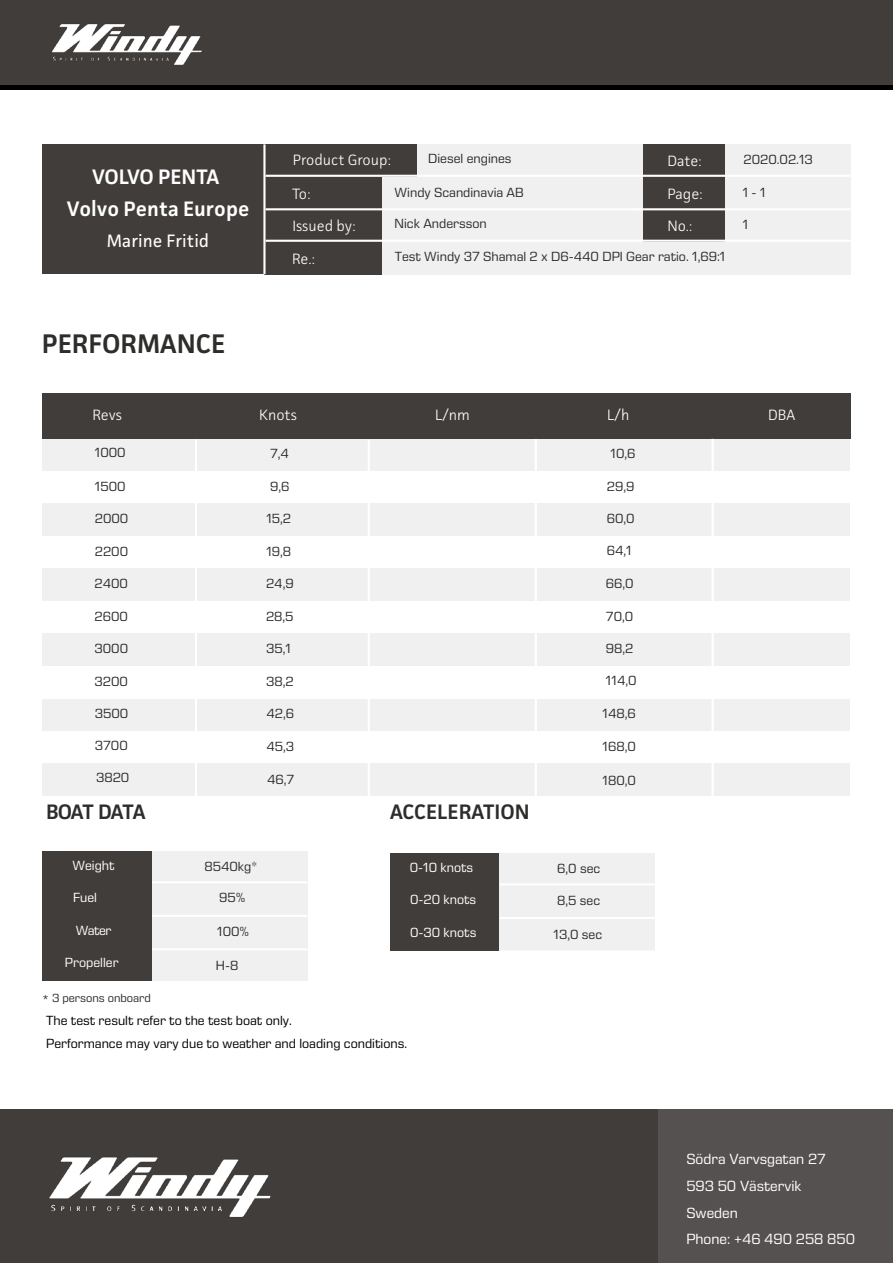
<style>
.page{position:relative;width:893px;height:1263px;background:#fff}
.page>*{position:absolute;margin:0;border:0;box-sizing:border-box;transform-origin:0 0}
.t1{font:600 27px "Facit";color:#2d2d2c}
.t2{font:600 21px/32.2px "Facit";color:#fff;text-align:center}
.t3{font:600 21px "Facit";letter-spacing:-.015em;color:#2d2d2c}
.t4{font:600 21px "Facit";letter-spacing:-.05em;color:#2d2d2c}
.t5{font:18px "Facit";color:#fff}
.t6{font:300 15px "Facit";color:#fff}
.t7{font:15px/26.7px "Eurostile Next LT Pro";color:#fff}
.t8{font:13.5px "Eurostile Next LT Pro";color:#2d2d2c}
.t9{font:13.5px/23px "Eurostile Next LT Pro";color:#000}
.t10{font:13.5px "Eurostile Next LT Pro";color:#fff}
.t11{font:12px "Eurostile Next LT Pro";color:#2d2d2c}
.t12{font:300 12px "Facit";color:#2d2d2c}
</style>
<div class="page">
<div style="left:43px;top:698px;width:807px;height:33px;background:#f0f0f0"></div>
<div style="left:0;top:0;width:893px;height:85px;background:#403d3b"></div>
<div style="left:0;top:85px;width:893px;height:5px;background:#000"></div>
<div style="left:43px;top:438px;width:807px;height:33px;background:#f0f0f0"></div>
<div style="left:0;top:1110px;width:660px;height:153px;background:#403d3b"></div>
<div style="left:659px;top:1110px;width:234px;height:153px;background:#555150"></div>
<img style="left:49px;top:1157px;width:222px;height:60px">
<div style="left:43px;top:503px;width:807px;height:33px;background:#f0f0f0"></div>
<div style="left:42px;top:568px;width:808px;height:33px;background:#f0f0f0"></div>
<div style="left:42px;top:633px;width:808px;height:33px;background:#f0f0f0"></div>
<img style="left:52px;top:24px;width:150px;height:41px">
<div style="left:42px;top:851px;width:110px;height:130px;background:#403d3b"></div>
<div style="left:152px;top:851px;width:155px;height:32px;background:#f0f0f0"></div>
<div style="left:152px;top:883px;width:155px;height:33px;background:#f0f0f0"></div>
<div style="left:152px;top:916px;width:155px;height:32px;background:#f0f0f0"></div>
<div style="left:152px;top:948px;width:155px;height:33px;background:#f0f0f0"></div>
<hr style="left:152px;top:881px;width:155px;height:2px;background:#fff">
<hr style="left:152px;top:915px;width:155px;height:2px;background:#fff">
<hr style="left:152px;top:948px;width:155px;height:2px;background:#fff">
<div style="left:264px;top:177px;width:118px;height:32px;background:#403d3b"></div>
<div style="left:382px;top:177px;width:261px;height:32px;background:#f0f0f0"></div>
<div style="left:264px;top:209px;width:118px;height:33px;background:#403d3b"></div>
<div style="left:382px;top:209px;width:261px;height:33px;background:#f0f0f0"></div>
<div style="left:264px;top:242px;width:118px;height:32px;background:#403d3b"></div>
<div style="left:382px;top:242px;width:468px;height:32px;background:#f0f0f0"></div>
<div style="left:643px;top:144px;width:82px;height:33px;background:#403d3b"></div>
<div style="left:725px;top:144px;width:125px;height:33px;background:#f0f0f0"></div>
<div style="left:643px;top:177px;width:82px;height:32px;background:#403d3b"></div>
<div style="left:725px;top:177px;width:125px;height:32px;background:#f0f0f0"></div>
<div style="left:643px;top:209px;width:82px;height:33px;background:#403d3b"></div>
<div style="left:725px;top:209px;width:125px;height:33px;background:#f0f0f0"></div>
<div style="left:265px;top:144px;width:152px;height:33px;background:#403d3b"></div>
<div style="left:417px;top:144px;width:226px;height:33px;background:#f0f0f0"></div>
<div style="left:43px;top:144px;width:222px;height:130px;background:#403d3b"></div>
<hr style="left:266px;top:240px;width:377px;height:2px;background:#fff">
<hr style="left:266px;top:208px;width:377px;height:2px;background:#fff">
<hr style="left:266px;top:175px;width:377px;height:2px;background:#fff">
<hr style="left:643px;top:175px;width:207px;height:2px;background:#fff">
<hr style="left:638px;top:208px;width:212px;height:2px;background:#fff">
<hr style="left:643px;top:240px;width:207px;height:2px;background:#fff">
<hr style="left:263px;top:144px;width:3px;height:130px;background:#fff">
<div style="left:390px;top:853px;width:110px;height:97px;background:#403d3b"></div>
<div style="left:500px;top:853px;width:155px;height:32px;background:#f0f0f0"></div>
<div style="left:500px;top:885px;width:155px;height:33px;background:#f0f0f0"></div>
<div style="left:500px;top:918px;width:155px;height:32px;background:#f0f0f0"></div>
<hr style="left:500px;top:883px;width:155px;height:2px;background:#fff">
<hr style="left:500px;top:917px;width:155px;height:2px;background:#fff">
<div style="left:43px;top:393px;width:808px;height:45px;background:#403d3b"></div>
<div style="left:42px;top:763px;width:808px;height:33px;background:#f0f0f0"></div>
<hr style="left:711px;top:439px;width:3px;height:380px;background:#fff">
<hr style="left:535px;top:439px;width:2px;height:365px;background:#fff">
<hr style="left:368px;top:440px;width:2px;height:365px;background:#fff">
<hr style="left:195px;top:440px;width:2px;height:365px;background:#fff">
<h2 class="t2" style="left:67px;top:160px;width:184px">VOLVO PENTA<br>Volvo Penta Europe</h2>
<h3 class="t5" style="left:107px;top:229px;width:104px">Marine Fritid</h3>
<h1 class="t1" style="left:42px;top:327px;width:185px">PERFORMANCE</h1>
<p class="t6" style="left:293px;top:151px;width:100px">Product Group:</p>
<p class="t8" style="left:428px;top:151px;width:85px">Diesel engines</p>
<p class="t6" style="left:667px;top:152px;width:36px">Date:</p>
<p class="t8" style="left:744px;top:152px;width:71px">2020.02.13</p>
<p class="t6" style="left:667px;top:184px;width:37px">Page:</p>
<p class="t8" style="left:743px;top:185px;width:24px">1 - 1</p>
<p class="t6" style="left:667px;top:217px;width:27px">No.:</p>
<p class="t8" style="left:743px;top:217px;width:7px">1</p>
<p class="t6" style="left:292px;top:184px;width:20px">To:</p>
<p class="t8" style="left:395px;top:185px;width:131px">Windy Scandinavia AB</p>
<p class="t6" style="left:292px;top:217px;width:65px">Issued by:</p>
<p class="t8" style="left:395px;top:216px;width:94px">Nick Andersson</p>
<p class="t6" style="left:292px;top:249px;width:24px">Re.:</p>
<p class="t8" style="left:395px;top:249px;width:332px">Test Windy 37 Shamal 2 x D6-440 DPI Gear ratio. 1,69:1</p>
<p class="t6" style="left:92px;top:406px;width:31px">Revs</p>
<p class="t6" style="left:259px;top:406px;width:39px">Knots</p>
<p class="t6" style="left:435px;top:406px;width:36px">L/nm</p>
<p class="t6" style="left:607px;top:406px;width:24px">L/h</p>
<p class="t6" style="left:768px;top:406px;width:29px">DBA</p>
<p class="t8" style="left:95px;top:445px;width:32px">1000</p>
<p class="t8" style="left:95px;top:479px;width:32px">1500</p>
<p class="t8" style="left:95px;top:511px;width:35px">2000</p>
<p class="t8" style="left:95px;top:544px;width:35px">2200</p>
<p class="t8" style="left:95px;top:576px;width:35px">2400</p>
<p class="t8" style="left:95px;top:609px;width:35px">2600</p>
<p class="t8" style="left:95px;top:641px;width:35px">3000</p>
<p class="t8" style="left:95px;top:674px;width:35px">3200</p>
<p class="t8" style="left:95px;top:706px;width:35px">3500</p>
<p class="t8" style="left:270px;top:446px;width:20px">7,4</p>
<p class="t8" style="left:270px;top:479px;width:21px">9,6</p>
<p class="t8" style="left:266px;top:511px;width:26px">15,2</p>
<p class="t8" style="left:266px;top:544px;width:26px">19,8</p>
<p class="t8" style="left:266px;top:576px;width:29px">24,9</p>
<p class="t8" style="left:266px;top:609px;width:29px">28,5</p>
<p class="t8" style="left:266px;top:641px;width:26px">35,1</p>
<p class="t8" style="left:266px;top:674px;width:29px">38,2</p>
<p class="t8" style="left:266px;top:706px;width:29px">42,6</p>
<p class="t8" style="left:610px;top:446px;width:27px">10,6</p>
<p class="t8" style="left:607px;top:479px;width:29px">29,9</p>
<p class="t8" style="left:607px;top:511px;width:29px">60,0</p>
<p class="t8" style="left:607px;top:543px;width:26px">64,1</p>
<p class="t8" style="left:606px;top:576px;width:29px">66,0</p>
<p class="t8" style="left:606px;top:609px;width:29px">70,0</p>
<p class="t8" style="left:606px;top:641px;width:29px">98,2</p>
<p class="t8" style="left:606px;top:673px;width:32px">114,0</p>
<p class="t8" style="left:603px;top:706px;width:35px">148,6</p>
<p class="t8" style="left:95px;top:738px;width:34px">3700</p>
<p class="t8" style="left:266px;top:739px;width:29px">45,3</p>
<p class="t8" style="left:603px;top:739px;width:35px">168,0</p>
<p class="t8" style="left:96px;top:769px;width:35px">3820</p>
<p class="t8" style="left:267px;top:772px;width:29px">46,7</p>
<p class="t8" style="left:603px;top:773px;width:35px">180,0</p>
<h2 class="t4" style="left:46px;top:799px;width:101px">BOAT DATA</h2>
<p class="t10" style="left:73px;top:858px;width:44px">Weight</p>
<p class="t10" style="left:73px;top:890px;width:25px">Fuel</p>
<p class="t10" style="left:76px;top:923px;width:37px">Water</p>
<p class="t10" style="left:65px;top:955px;width:55px">Propeller</p>
<p class="t8" style="left:204px;top:859px;width:54px">8540kg*</p>
<p class="t8" style="left:219px;top:890px;width:28px">95%</p>
<p class="t8" style="left:217px;top:924px;width:34px">100%</p>
<p class="t8" style="left:216px;top:958px;width:24px">H-8</p>
<h2 class="t3" style="left:390px;top:799px;width:141px">ACCELERATION</h2>
<p class="t10" style="left:410px;top:860px;width:65px">0-10 knots</p>
<p class="t8" style="left:557px;top:861px;width:45px">6,0 sec</p>
<p class="t8" style="left:557px;top:893px;width:44px">8,5 sec</p>
<p class="t8" style="left:554px;top:926px;width:50px">13,0 sec</p>
<p class="t10" style="left:410px;top:892px;width:68px">0-20 knots</p>
<p class="t10" style="left:410px;top:925px;width:68px">0-30 knots</p>
<p class="t11" style="left:52px;top:991px;width:100px">3 persons onboard</p>
<p class="t9" style="left:46px;top:1009px;width:362px">The test result refer to the test boat only.<br>Performance may vary due to weather and loading conditions.</p>
<p class="t12" style="left:43px;top:992px;width:8px">*</p>
<p class="t7" style="left:686px;top:1146px;width:170px">Södra Varvsgatan 27<br>593 50 Västervik<br>Sweden<br>Phone: +46 490 258 850</p>
</div>
